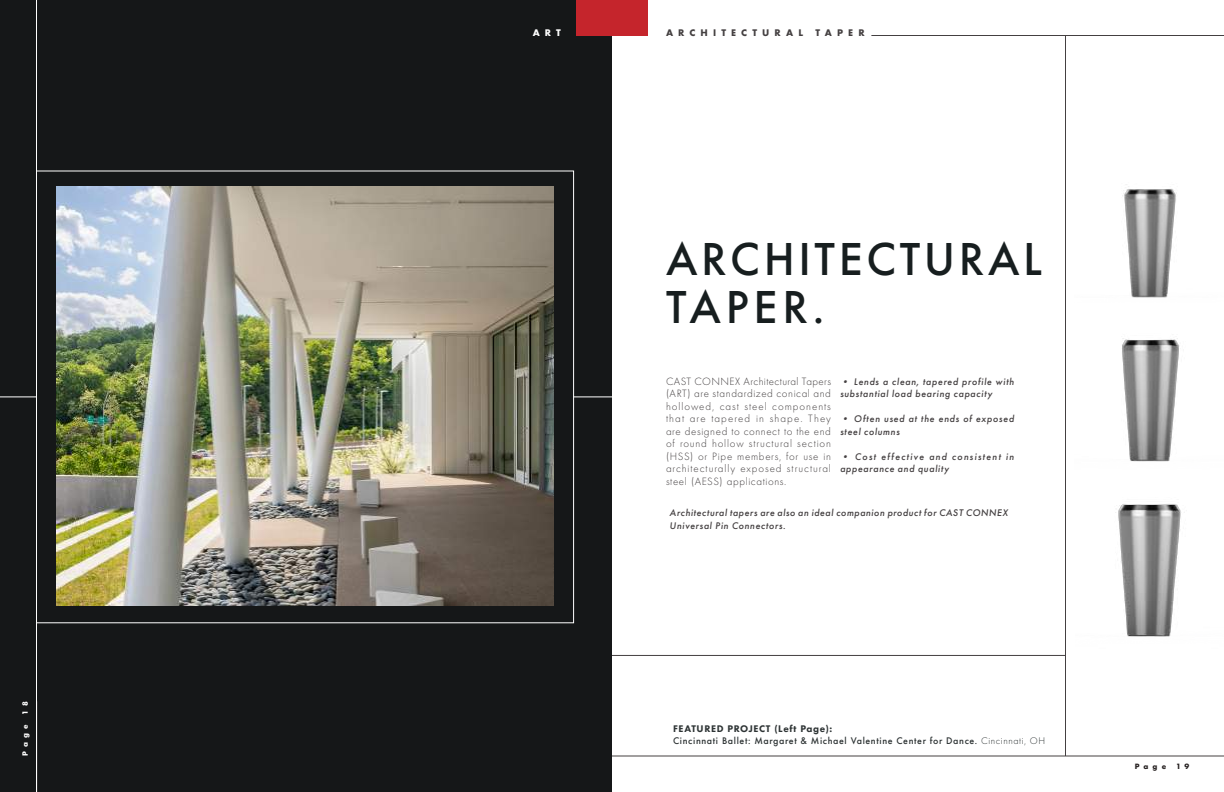
<style>
.page{position:relative;width:1224px;height:792px;background:#fff}
.page>*{position:absolute;margin:0;border:0;box-sizing:border-box;transform-origin:0 0}
.t1{font:500 48px/48px "Futura PT";letter-spacing:.075em;color:#171e1f}
.t2{font:300 11px/12.5px "Futura PT";letter-spacing:.065em;color:#444041;text-align:justify}
.t3{font:italic 500 10px/12.5px "Futura PT";letter-spacing:.06em;color:#444041}
.t4{font:500 10px/12px "Futura PT";letter-spacing:.06em;color:#2d3334}
.t5{font:italic 500 10px/12.5px "Futura PT";letter-spacing:.11em;color:#444041}
.t6{font:700 10px "Futura PT";letter-spacing:.51em;color:#444041}
.t7{font:700 10px "Futura PT";color:#fff}
.t8{font:700 8px "Futura PT";letter-spacing:.515em;color:#fff}
.t9{font:700 8px "Futura PT";letter-spacing:.515em;color:#241f1f}
.s1{font-weight:800}
.s2{font-weight:300}
</style>
<div class="page">
<div style="left:0;top:0;width:612px;height:792px;background:#151718"></div>
<div style="left:576px;top:0;width:72px;height:36px;background:#c5252c"></div>
<hr style="left:37px;top:701px;width:1px;height:91px;background:#444041">
<hr style="left:612px;top:756px;width:612px;height:1px;background:#444041">
<hr style="left:871px;top:35px;width:353px;height:1px;background:#444041">
<hr style="left:36px;top:0;width:1px;height:792px;background:#fff">
<hr style="left:612px;top:655px;width:454px;height:1px;background:#444041">
<hr style="left:1065px;top:36px;width:1px;height:720px;background:#444041">
<img style="left:1115px;top:338px;width:70px;height:299px">
<img style="left:1122px;top:184px;width:55px;height:114px">
<img style="left:57px;top:186px;width:496px;height:420px">
<hr style="left:0;top:397px;width:36px;height:1px;background:#fff">
<hr style="left:573px;top:397px;width:39px;height:1px;background:#fff">
<p class="t8" style="left:20px;top:756px;width:56px;rotate:-90deg">Page 18</p>
<p class="t7" style="left:533px;top:26px;width:30px">ART</p>
<p class="t6" style="left:666px;top:26px;width:200px">ARCHITECTURAL TAPER</p>
<h1 class="t1" style="left:666px;top:235px;width:378px">ARCHITECTURAL<br>TAPER.</h1>
<p class="t2" style="left:666px;top:375px;width:167px">CAST CONNEX Architectural Tapers (ART) are standardized conical and hollowed, cast steel components that are tapered in shape. They are designed to connect to the end of round hollow structural section (HSS) or Pipe members, for use in architecturally exposed structural steel (AESS) applications.</p>
<p class="t3" style="left:840px;top:375px;width:176px">• Lends a clean, tapered profile with substantial load bearing capacity</p>
<p class="t3" style="left:840px;top:413px;width:175px">• Often used at the ends of exposed steel columns</p>
<p class="t5" style="left:840px;top:450px;width:176px">• Cost effective and consistent in appearance and quality</p>
<p class="t3" style="left:670px;top:507px;width:340px">Architectural tapers are also an ideal companion product for CAST CONNEX<br>Universal Pin Connectors.</p>
<p class="t4" style="left:673px;top:723px;width:374px"><span class="s1">FEATURED PROJECT (Left Page):<br></span>Cincinnati Ballet: Margaret &amp; Michael Valentine Center for Dance. <span class="s2">Cincinnati, OH</span></p>
<p class="t9" style="left:1135px;top:761px;width:56px">Page 19</p>
</div>
